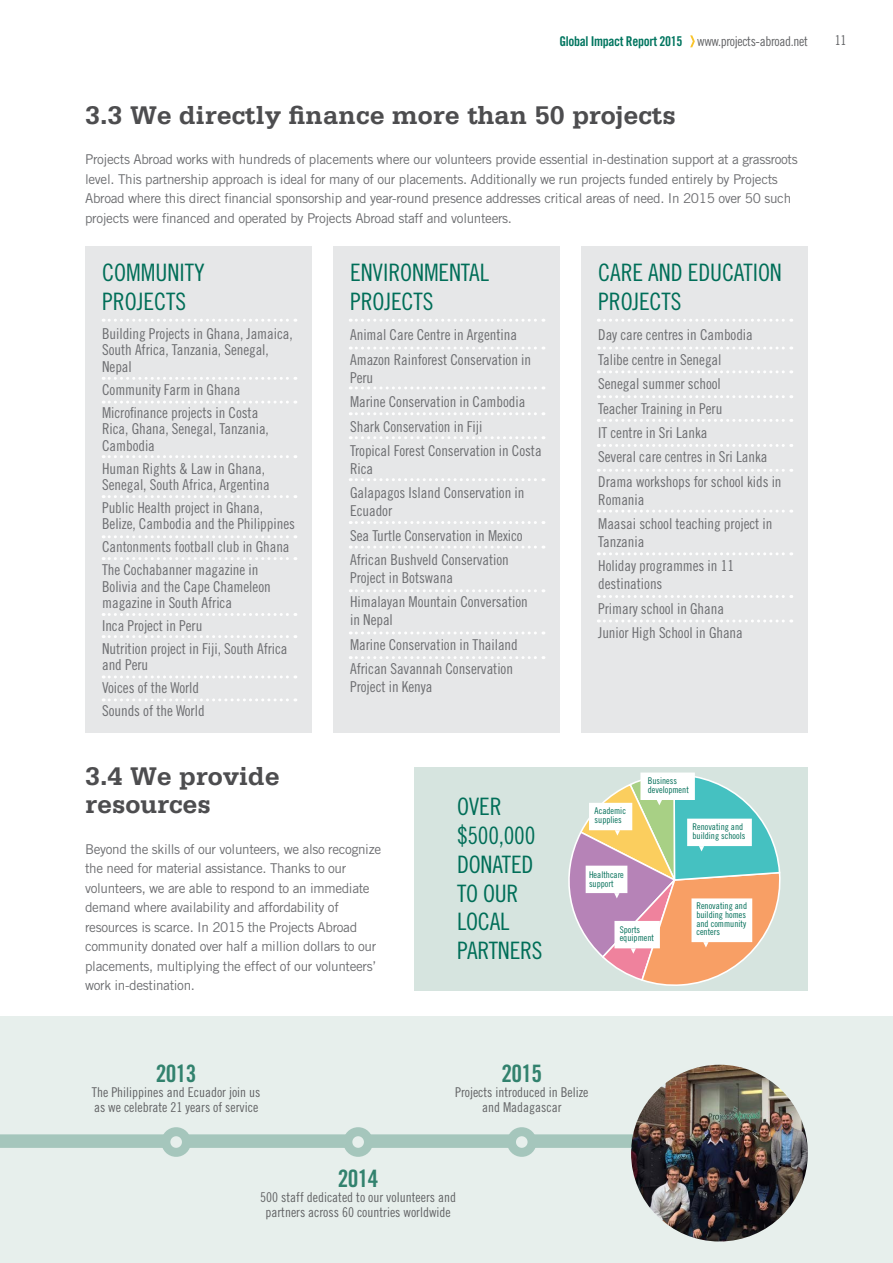
<style>
.page{position:relative;width:893px;height:1263px;background:#fff}
.page>*{position:absolute;margin:0;border:0;box-sizing:border-box;transform-origin:0 0}
.t1{font:700 27px/28.5px "Serifa Std";color:#4d4d4f}
.t2{font:24px/28.8px "Trade Gothic LT Std Cn 18";letter-spacing:-.01em;color:#006e58}
.t3{font:24px "Trade Gothic LT Std Bd Cn 20";letter-spacing:-.03em;color:#32826e}
.t4{font:15px/24.3px "Trade Gothic LT Std Cn 18";letter-spacing:-.005em;color:#6d6e71}
.t5{font:13.5px/19.5px "Trade Gothic LT Std";letter-spacing:-.025em;color:#6d6e71}
.t6{font:13.5px/15px "Trade Gothic LT Std Cn 18";color:#636466;text-align:center}
.t7{font:13.5px "Trade Gothic LT Std Cn 18";letter-spacing:-.025em;color:#636466}
.t8{font:9.3px/8.9px "Trade Gothic Cond Eighteen";color:#006e58}
.s1{font-family:"Trade Gothic LT Std Bd Cn 20";color:#01755f}
</style>
<div class="page">
<div style="left:0;top:1016px;width:893px;height:247px;background:#e7efec"></div>
<svg style="left:690px;top:35px;width:5px;height:12px"></svg>
<div style="left:414px;top:767px;width:394px;height:223px;background:#d6e4df"></div>
<div style="left:0;top:1134px;width:784px;height:14px;background:#a5c6bc"></div>
<img style="left:631px;top:1065px;width:177px;height:176px;border-radius:88px">
<div style="left:166px;top:1132px;width:20px;height:20px;background:#e7efec;border-radius:50%"></div>
<div style="left:161px;top:1127px;width:30px;height:30px;border:9px solid #a5c6bc;border-radius:50%"></div>
<div style="left:348px;top:1132px;width:20px;height:20px;background:#e7efec;border-radius:50%"></div>
<div style="left:343px;top:1127px;width:30px;height:30px;border:9px solid #a5c6bc;border-radius:50%"></div>
<div style="left:511px;top:1132px;width:21px;height:20px;background:#e7efec;border-radius:50%"></div>
<div style="left:507px;top:1127px;width:30px;height:30px;border:9px solid #a5c6bc;border-radius:50%"></div>
<div style="left:85px;top:247px;width:227px;height:486px;background:#e6e7e8"></div>
<div style="left:333px;top:247px;width:227px;height:486px;background:#e6e7e8"></div>
<div style="left:581px;top:247px;width:227px;height:486px;background:#e6e7e8"></div>
<svg style="left:568px;top:772px;width:213px;height:214px"></svg>
<svg style="left:350px;top:319px;width:194px;height:3px"></svg>
<svg style="left:598px;top:319px;width:194px;height:3px"></svg>
<svg style="left:598px;top:347px;width:194px;height:3px"></svg>
<svg style="left:598px;top:370px;width:194px;height:3px"></svg>
<svg style="left:598px;top:395px;width:194px;height:3px"></svg>
<svg style="left:598px;top:419px;width:194px;height:3px"></svg>
<svg style="left:598px;top:444px;width:194px;height:3px"></svg>
<svg style="left:598px;top:469px;width:194px;height:3px"></svg>
<svg style="left:598px;top:510px;width:194px;height:3px"></svg>
<svg style="left:598px;top:552px;width:194px;height:3px"></svg>
<svg style="left:598px;top:595px;width:194px;height:3px"></svg>
<svg style="left:598px;top:619px;width:194px;height:3px"></svg>
<svg style="left:350px;top:347px;width:194px;height:3px"></svg>
<svg style="left:350px;top:386px;width:194px;height:3px"></svg>
<svg style="left:350px;top:412px;width:194px;height:3px"></svg>
<svg style="left:350px;top:436px;width:194px;height:3px"></svg>
<svg style="left:350px;top:478px;width:194px;height:3px"></svg>
<svg style="left:350px;top:521px;width:194px;height:3px"></svg>
<svg style="left:350px;top:546px;width:194px;height:3px"></svg>
<svg style="left:350px;top:589px;width:194px;height:3px"></svg>
<svg style="left:350px;top:631px;width:194px;height:3px"></svg>
<svg style="left:350px;top:656px;width:194px;height:3px"></svg>
<svg style="left:103px;top:377px;width:193px;height:3px"></svg>
<svg style="left:103px;top:319px;width:193px;height:3px"></svg>
<svg style="left:103px;top:401px;width:193px;height:3px"></svg>
<svg style="left:103px;top:455px;width:193px;height:3px"></svg>
<svg style="left:103px;top:495px;width:193px;height:3px"></svg>
<svg style="left:103px;top:535px;width:193px;height:3px"></svg>
<svg style="left:103px;top:557px;width:193px;height:3px"></svg>
<svg style="left:103px;top:613px;width:193px;height:3px"></svg>
<svg style="left:103px;top:635px;width:193px;height:3px"></svg>
<svg style="left:103px;top:675px;width:193px;height:3px"></svg>
<svg style="left:103px;top:698px;width:193px;height:3px"></svg>
<p class="t7" style="left:559px;top:33px;width:250px"><span class="s1">Global Impact Report 2015</span> www.projects-abroad.net</p>
<p class="t6" style="left:835px;top:32px;width:13px">11</p>
<h1 class="t1" style="left:85px;top:101px;width:592px">3.3 We directly finance more than 50 projects</h1>
<p class="t5" style="left:85px;top:150px;width:714px">Projects Abroad works with hundreds of placements where our volunteers provide essential in-destination support at a grassroots level. This partnership approach is ideal for many of our placements. Additionally we run projects funded entirely by Projects Abroad where this direct financial sponsorship and year-round presence addresses critical areas of need. In 2015 over 50 such projects were financed and operated by Projects Abroad staff and volunteers.</p>
<h2 class="t2" style="left:102px;top:258px;width:25px">Communit</h2>
<h2 class="t2" style="left:194px;top:258px;width:12px">y</h2>
<h2 class="t2" style="left:102px;top:287px;width:12px">projects</h2>
<p class="t4" style="left:102px;top:325px;width:192px;line-height:16.5px">Building Projects in Ghana, Jamaica,<br>South Africa, Tanzania, Senegal,<br>Nepal</p>
<p class="t4" style="left:102px;top:378px;width:158px;line-height:22.8px">Community Farm in Ghana<br>Microfinance projects in Costa</p>
<p class="t4" style="left:102px;top:420px;width:168px;line-height:16.5px">Rica, Ghana, Senegal, Tanzania,<br>Cambodia</p>
<p class="t4" style="left:102px;top:460px;width:169px;line-height:16.5px">Human Rights &amp; Law in Ghana,<br>Senegal, South Africa, Argentina</p>
<p class="t4" style="left:102px;top:499px;width:194px;line-height:16.5px">Public Health project in Ghana,<br>Belize, Cambodia and the Philippines</p>
<p class="t4" style="left:102px;top:535px;width:189px;line-height:22.8px">Cantonments football club in Ghana<br>The Cochabanner magazine in</p>
<p class="t4" style="left:102px;top:578px;width:170px;line-height:16.5px">Bolivia and the Cape Chameleon magazine in South Africa</p>
<p class="t4" style="left:102px;top:614px;width:187px;line-height:22.8px">Inca Project in Peru<br>Nutrition project in Fiji, South Africa</p>
<p class="t4" style="left:102px;top:653px;width:104px;line-height:22.8px">and Peru<br>Voices of the World<br>Sounds of the World</p>
<h2 class="t2" style="left:350px;top:258px;width:23px">Environmental<br>Projects</h2>
<p class="t4" style="left:350px;top:323px;width:182px">Animal Care Centre in Argentina<br>Amazon Rainforest Conservation in</p>
<p class="t4" style="left:350px;top:365px;width:193px">Peru<br>Marine Conservation in Cambodia<br>Shark Conservation in Fiji<br>Tropical Forest Conservation in Costa</p>
<p class="t4" style="left:350px;top:456px;width:176px">Rica<br>Galapagos Island Conservation in</p>
<p class="t4" style="left:350px;top:499px;width:174px">Ecuador<br>Sea Turtle Conservation in Mexico<br>African Bushveld Conservation</p>
<p class="t4" style="left:350px;top:565px;width:179px">Project in Botswana<br>Himalayan Mountain Conversation</p>
<p class="t4" style="left:350px;top:608px;width:169px">in Nepal<br>Marine Conservation in Thailand<br>African Savannah Conservation</p>
<p class="t4" style="left:350px;top:674px;width:84px">Project in Kenya</p>
<h2 class="t2" style="left:598px;top:258px;width:101px">Careandeducation projects</h2>
<p class="t4" style="left:598px;top:323px;width:185px">Day care centres in Cambodia<br>Talibe centre in Senegal<br>Senegal summer school<br>Teacher Training in Peru<br>IT centre in Sri Lanka<br>Several care centres in Sri Lanka<br>Drama workshops for school kids in</p>
<p class="t4" style="left:598px;top:487px;width:176px">Romania<br>Maasai school teaching project in</p>
<p class="t4" style="left:598px;top:529px;width:137px">Tanzania<br>Holiday programmes in 11</p>
<p class="t4" style="left:598px;top:572px;width:146px">destinations<br>Primary school in Ghana<br>Junior High School in Ghana</p>
<h1 class="t1" style="left:85px;top:761px;width:196px">3.4 We provide resources</h1>
<p class="t5" style="left:85px;top:839px;width:297px">Beyond the skills of our volunteers, we also recognize the need for material assistance. Thanks to our volunteers, we are able to respond to an immediate demand where availability and affordability of resources is scarce. In 2015 the Projects Abroad community donated over half a million dollars to our placements, multiplying the effect of our volunteers’ work in-destination.</p>
<h2 class="t3" style="left:156px;top:1059px;width:42px">2013</h2>
<p class="t6" style="left:92px;top:1084px;width:170px;text-align:left">The Philippines and Ecuador join us as we celebrate 21 years of service</p>
<p class="t8" style="left:648px;top:776px;width:43px">Business development</p>
<h2 class="t2" style="left:457px;top:792px;width:80px">Over $500,000 donated<br>to our<br>local<br>partners</h2>
<p class="t8" style="left:595px;top:806px;width:33px">Academic supplies</p>
<p class="t8" style="left:589px;top:870px;width:36px">Healthcare support</p>
<p class="t8" style="left:620px;top:925px;width:36px">Sports equipment</p>
<p class="t8" style="left:692px;top:822px;width:54px">Renovating and building schools</p>
<p class="t8" style="left:696px;top:901px;width:52px;text-align:justify">Renovating and building homes and community centers</p>
<h2 class="t3" style="left:501px;top:1059px;width:42px">2015</h2>
<p class="t6" style="left:455px;top:1084px;width:135px">Projects introduced in Belize and Madagascar</p>
<h2 class="t3" style="left:338px;top:1163px;width:42px">2014</h2>
<p class="t6" style="left:260px;top:1189px;width:197px">500 staff dedicated to our volunteers and partners across 60 countries worldwide</p>
</div>
